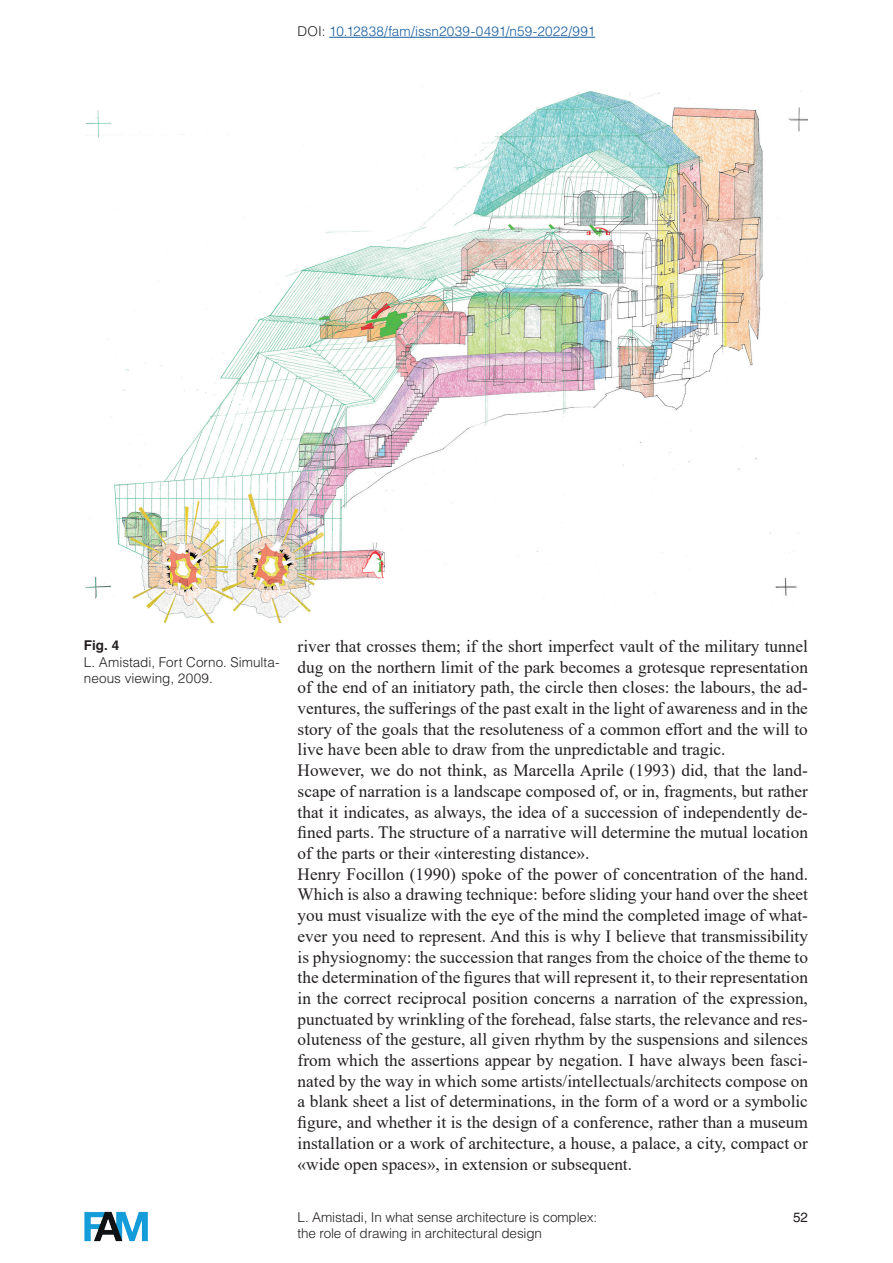
<style>
.page{position:relative;width:893px;height:1263px;background:#fff}
.page>*{position:absolute;margin:0;border:0;box-sizing:border-box;transform-origin:0 0}
.t1{font:17.25px/20.7px "Times New Roman";color:#231f20}
.t2{font:300 13.5px/16.2px "Helvetica LT Std";letter-spacing:-.01em;color:#231f20}
.t3{font:300 13.5px "Helvetica LT Std";letter-spacing:.01em;color:#175d9e}
.t4{font:700 13.5px "Helvetica";color:#231f20}
.t5{font:13.5px "Helvetica";color:#231f20}
.s1{color:#231f20}
</style>
<div class="page">
<img style="left:85px;top:85px;width:723px;height:538px">
<hr style="left:329px;top:37px;width:266px;height:1px;background:#175d9e">
<img style="left:84px;top:1211px;width:64px;height:31px">
<p class="t3" style="left:298px;top:23px;width:299px"><span class="s1">DOI:</span> 10.12838/fam/issn2039-0491/n59-2022/991</p>
<p class="t4" style="left:84px;top:637px;width:37px">Fig. 4</p>
<p class="t2" style="left:84px;top:653px;width:197px">L. Amistadi, Fort Corno. Simulta&shy;neous viewing, 2009.</p>
<p class="t1" style="left:298px;top:635px;width:512px">river that crosses them; if the short imperfect vault of the military tunnel dug on the northern limit of the park becomes a grotesque representation of the end of an initiatory path, the circle then closes: the labours, the ad&shy;ventures, the sufferings of the past exalt in the light of awareness and in the story of the goals that the resoluteness of a common effort and the will to live have been able to draw from the unpredictable and tragic.<br>However, we do not think, as Marcella Aprile (1993) did, that the land&shy;scape of narration is a landscape composed of, or in, fragments, but rather that it indicates, as always, the idea of a succession of independently de&shy;fined parts. The structure of a narrative will determine the mutual location of the parts or their «interesting distance».<br>Henry Focillon (1990) spoke of the power of concentration of the hand.<br>Which is also a drawing technique: before sliding your hand over the sheet you must visualize with the eye of the mind the completed image of what&shy;ever you need to represent. And this is why I believe that transmissibility is physiognomy: the succession that ranges from the choice of the theme to the determination of the figures that will represent it, to their representation in the correct reciprocal position concerns a narration of the expression, punctuated by wrinkling of the forehead, false starts, the relevance and res&shy;oluteness of the gesture, all given rhythm by the suspensions and silences from which the assertions appear by negation. I have always been fasci&shy;nated by the way in which some artists/intellectuals/architects compose on a blank sheet a list of determinations, in the form of a word or a symbolic figure, and whether it is the design of a conference, rather than a museum installation or a work of architecture, a house, a palace, a city, compact or «wide open spaces», in extension or subsequent.</p>
<p class="t2" style="left:298px;top:1208px;width:301px">L. Amistadi, In what sense architecture is complex: the role of drawing in architectural design</p>
<p class="t5" style="left:793px;top:1209px;width:16px">52</p>
</div>
